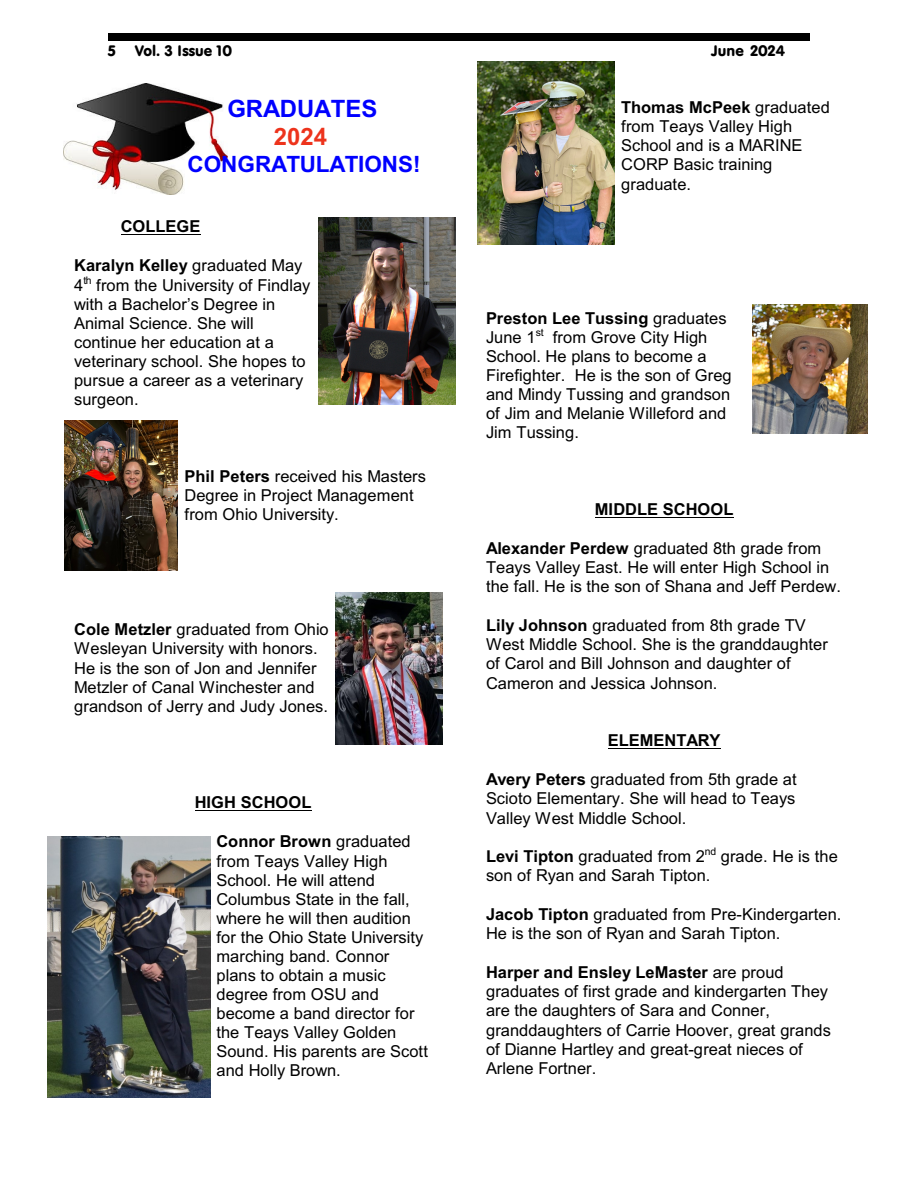
<style>
.page{position:relative;width:918px;height:1188px;background:#fff}
.page>*{position:absolute;margin:0;border:0;box-sizing:border-box;transform-origin:0 0}
.t1{font:700 24px "Arial";color:#00f}
.t2{font:700 24px "Arial";color:#ed331c}
.t3{font:700 22.5px "Arial";color:#00f}
.t4{font:16.5px/19px "Arial";color:#000}
.t5{font:700 16.5px "Arial";color:#000}
.t6{font:15px "VAG Rounded BT";color:#000}
.s1{font-weight:700}
</style>
<div class="page">
<div style="left:108px;top:34px;width:702px;height:7px;background:#000"></div>
<img style="left:64px;top:84px;width:164px;height:111px">
<img style="left:478px;top:62px;width:137px;height:182px">
<img style="left:336px;top:592px;width:106px;height:152px">
<img style="left:48px;top:836px;width:162px;height:261px">
<img style="left:319px;top:218px;width:137px;height:186px">
<img style="left:64px;top:420px;width:114px;height:151px">
<img style="left:753px;top:304px;width:115px;height:130px">
<hr style="left:121px;top:235px;width:80px;height:1px;background:#000">
<hr style="left:195px;top:810px;width:117px;height:1px;background:#000">
<hr style="left:595px;top:517px;width:139px;height:1px;background:#000">
<hr style="left:608px;top:748px;width:113px;height:1px;background:#000">
<p class="t6" style="left:108px;top:44px;width:9px">5</p>
<p class="t6" style="left:135px;top:44px;width:98px">Vol. 3 Issue 10</p>
<p class="t6" style="left:711px;top:44px;width:75px">June 2024</p>
<h1 class="t1" style="left:227px;top:100px;width:152px">GRADUATES</h1>
<h1 class="t2" style="left:274px;top:128px;width:55px">2024</h1>
<h2 class="t3" style="left:188px;top:156px;width:235px">CONGRATULATIONS!</h2>
<p class="t5" style="left:121px;top:220px;width:81px">COLLEGE</p>
<p class="t4" style="left:74px;top:257px;width:238px"><span class="s1">Karalyn Kelley</span> graduated May<br>4<sup>th</sup> from the University of Findlay with a Bachelor’s Degree in<br>Animal Science. She will continue her education at a veterinary school. She hopes to pursue a career as a veterinary surgeon.</p>
<p class="t4" style="left:184px;top:468px;width:243px"><span class="s1">Phil Peters</span> received his Masters<br>Degree in Project Management from Ohio University.</p>
<p class="t4" style="left:74px;top:621px;width:256px"><span class="s1">Cole Metzler</span> graduated from Ohio<br>Wesleyan University with honors.<br>He is the son of Jon and Jennifer<br>Metzler of Canal Winchester and grandson of Jerry and Judy Jones.</p>
<p class="t5" style="left:195px;top:796px;width:118px">HIGH SCHOOL</p>
<p class="t4" style="left:217px;top:833px;width:213px"><span class="s1">Connor Brown</span> graduated from Teays Valley High<br>School. He will attend<br>Columbus State in the fall, where he will then audition for the Ohio State University marching band. Connor plans to obtain a music degree from OSU and become a band director for the Teays Valley Golden<br>Sound. His parents are Scott and Holly Brown.</p>
<p class="t4" style="left:621px;top:99px;width:210px"><span class="s1">Thomas McPeek</span> graduated from Teays Valley High<br>School and is a MARINE<br>CORP Basic training graduate.</p>
<p class="t4" style="left:486px;top:310px;width:247px"><span class="s1">Preston Lee Tussing</span> graduates<br>June 1<sup>st</sup> from Grove City High<br>School. He plans to become a<br>Firefighter. He is the son of Greg and Mindy Tussing and grandson of Jim and Melanie Willeford and<br>Jim Tussing.</p>
<p class="t5" style="left:595px;top:503px;width:140px">MIDDLE SCHOOL</p>
<p class="t4" style="left:486px;top:540px;width:356px"><span class="s1">Alexander Perdew</span> graduated 8th grade from<br>Teays Valley East. He will enter High School in the fall. He is the son of Shana and Jeff Perdew.</p>
<p class="t4" style="left:486px;top:617px;width:343px"><span class="s1">Lily Johnson</span> graduated from 8th grade TV West Middle School. She is the granddaughter of Carol and Bill Johnson and daughter of Cameron and Jessica Johnson.</p>
<p class="t5" style="left:608px;top:734px;width:114px">ELEMENTARY</p>
<p class="t4" style="left:486px;top:771px;width:312px;text-align:justify"><span class="s1">Avery Peters</span> graduated from 5th grade at Scioto Elementary. She will head to Teays Valley West Middle School.</p>
<p class="t4" style="left:486px;top:848px;width:353px"><span class="s1">Levi Tipton</span> graduated from 2<sup>nd</sup> grade. He is the son of Ryan and Sarah Tipton.</p>
<p class="t4" style="left:486px;top:906px;width:357px"><span class="s1">Jacob Tipton</span> graduated from Pre-Kindergarten.<br>He is the son of Ryan and Sarah Tipton.</p>
<p class="t4" style="left:486px;top:964px;width:346px"><span class="s1">Harper and Ensley LeMaster</span> are proud graduates of first grade and kindergarten They are the daughters of Sara and Conner, granddaughters of Carrie Hoover, great grands of Dianne Hartley and great-great nieces of Arlene Fortner.</p>
</div>
